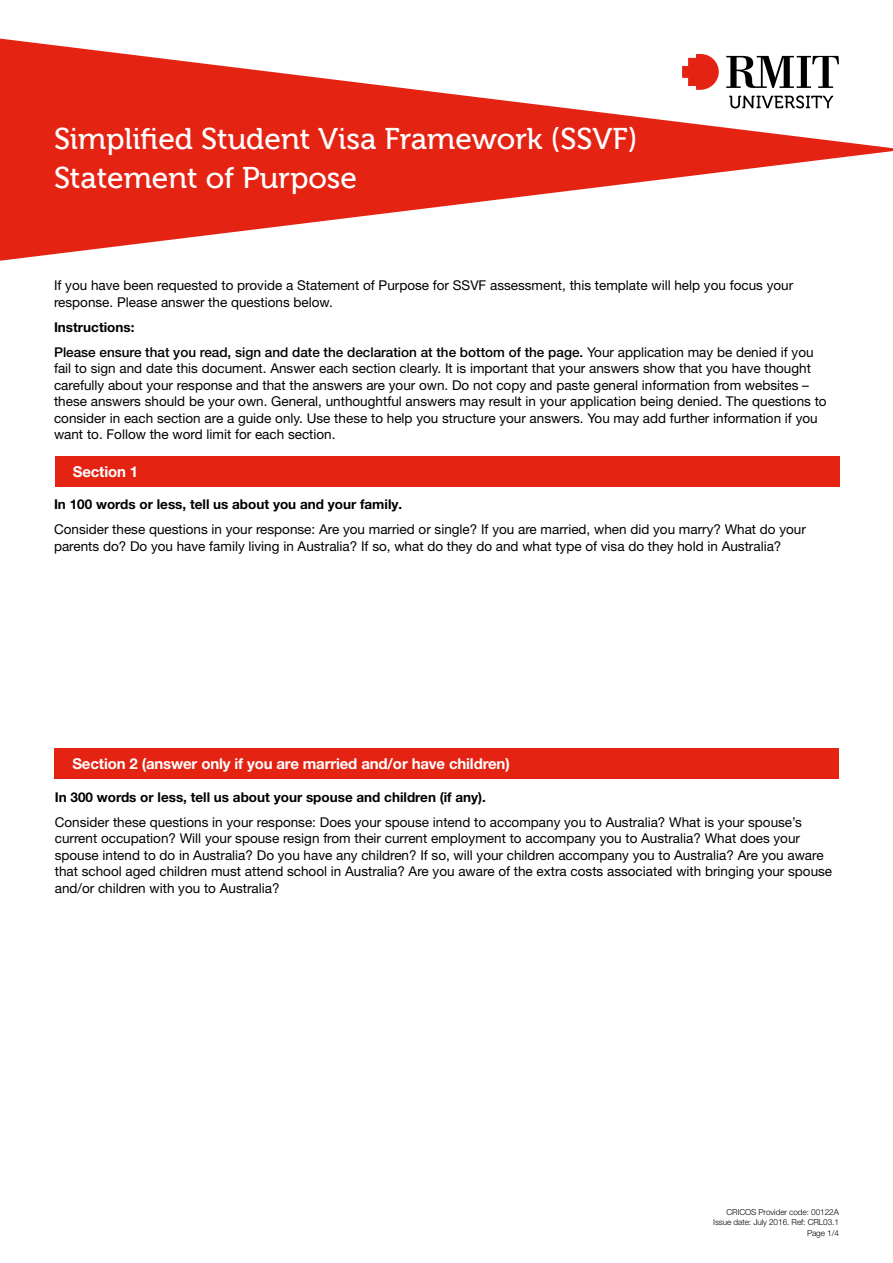
<style>
.page{position:relative;width:893px;height:1263px;background:#fff}
.page>*{position:absolute;margin:0;border:0;box-sizing:border-box;transform-origin:0 0}
.Form_Heading_1{font:30px "Museo 500";color:#fff}
.issue_date_page_no{font:700 15px "Helvetica Neue LT Pro";letter-spacing:-.01em;color:#fff}
.BODY_para{font:13.5px/16.5px "Helvetica Neue LT Pro";color:#000}
.BODY_para-2{font:700 13.5px "Helvetica Neue LT Pro";color:#000}
.issue_date_page_no-2{font:300 8.25px "Helvetica Neue LT Pro";letter-spacing:-.01em;color:#000}
.s1{font-weight:500}
</style>
<div class="page">
<div style="left:55px;top:456px;width:785px;height:31px;background:#e42313"></div>
<div style="left:54px;top:748px;width:785px;height:31px;background:#e42313"></div>
<svg style="left:0;top:39px;width:893px;height:222px;fill:#e42313"></svg>
<svg style="left:726px;top:56px;width:113px;height:32px"></svg>
<svg style="left:682px;top:54px;width:37px;height:36px"></svg>
<svg style="left:729px;top:95px;width:104px;height:13px"></svg>
<p class="Form_Heading_1" style="left:54px;top:123px;width:585px">Simplified Student Visa Framework (SSVF)</p>
<p class="Form_Heading_1" style="left:54px;top:161px;width:305px">Statement of Purpose</p>
<p class="BODY_para" style="left:54px;top:277px;width:741px">If you have been requested to provide a Statement of Purpose for SSVF assessment, this template will help you focus your response. Please answer the questions below.</p>
<p class="BODY_para-2" style="left:54px;top:319px;width:82px">Instructions:</p>
<p class="BODY_para" style="left:54px;top:344px;width:774px"><span class="s1">Please ensure that you read, sign and date the declaration at the bottom of the page.</span> Your application may be denied if you fail to sign and date this document. Answer each section clearly. It is important that your answers show that you have thought carefully about your response and that the answers are your own. Do not copy and paste general information from websites – these answers should be your own. General, unthoughtful answers may result in your application being denied. The questions to consider in each section are a guide only. Use these to help you structure your answers. You may add further information if you want to. Follow the word limit for each section.</p>
<p class="issue_date_page_no" style="left:73px;top:462px;width:67px">Section 1</p>
<p class="BODY_para-2" style="left:54px;top:496px;width:350px">In 100 words or less, tell us about you and your family.</p>
<p class="BODY_para" style="left:54px;top:521px;width:753px">Consider these questions in your response: Are you married or single? If you are married, when did you marry? What do your parents do? Do you have family living in Australia? If so, what do they do and what type of visa do they hold in Australia?</p>
<p class="issue_date_page_no" style="left:72px;top:754px;width:439px">Section 2 (answer only if you are married and/or have children)</p>
<p class="BODY_para-2" style="left:55px;top:788px;width:433px">In 300 words or less, tell us about your spouse and children (if any).</p>
<p class="BODY_para" style="left:55px;top:813px;width:779px">Consider these questions in your response: Does your spouse intend to accompany you to Australia? What is your spouse’s current occupation? Will your spouse resign from their current employment to accompany you to Australia? What does your spouse intend to do in Australia? Do you have any children? If so, will your children accompany you to Australia? Are you aware that school aged children must attend school in Australia? Are you aware of the extra costs associated with bringing your spouse and/or children with you to Australia?</p>
<p class="issue_date_page_no-2" style="left:726px;top:1207px;width:114px">CRICOS Provider code: 00122A</p>
<p class="issue_date_page_no-2" style="left:713px;top:1217px;width:127px">Issue date: July 2016. Ref: CRL03.1</p>
<p class="issue_date_page_no-2" style="left:807px;top:1228px;width:33px">Page 1/4</p>
</div>
